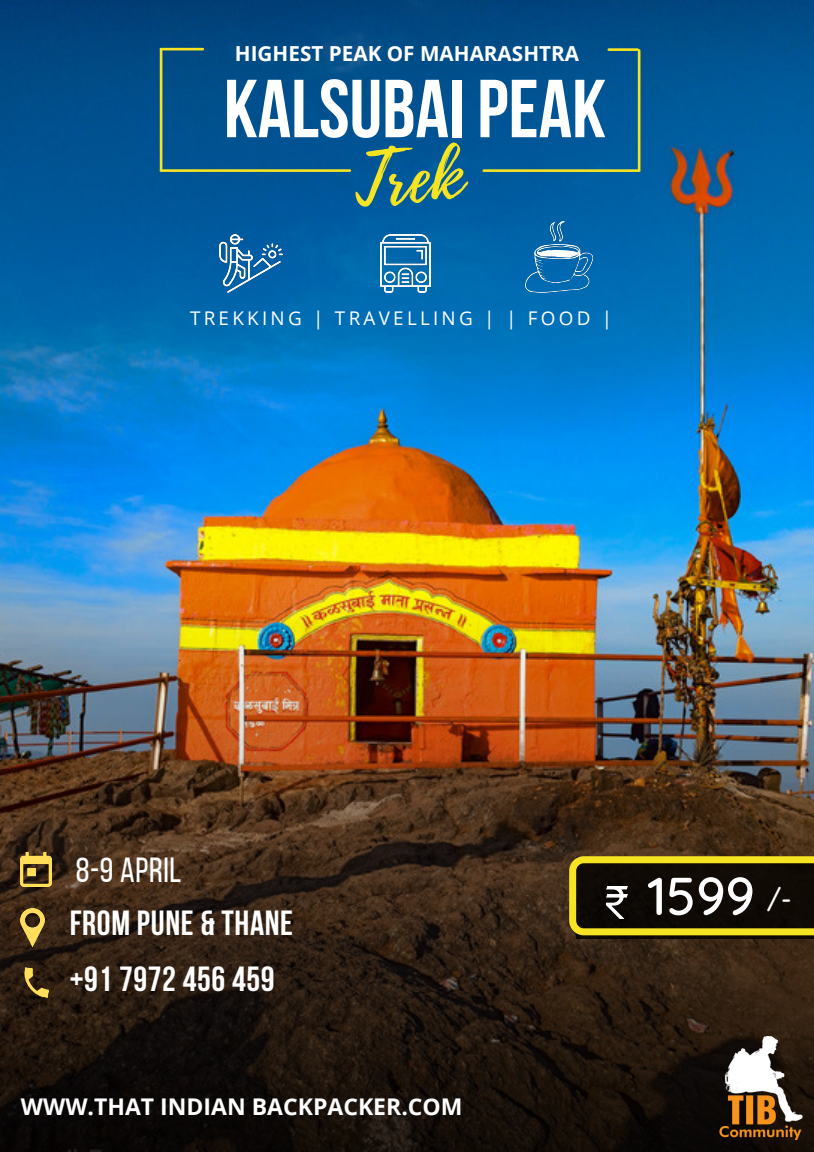
<style>
.page{position:relative;width:814px;height:1152px;background:#fff}
.page>*{position:absolute;margin:0;border:0;box-sizing:border-box;transform-origin:0 0}
.t1{font:700 81.99px "Bebas Neue";color:#fff}
.t2{font:69.56px "Playlist Script";color:#f6e422}
.t3{font:500 53.02px "Quicksand";color:#fff}
.t4{font:700 34.74px "Bebas Neue";letter-spacing:.02em;color:#fff}
.t5{font:34.74px "Bebas Neue";letter-spacing:.02em;color:#fff}
.t6{font:500 26.6px "Quicksand";color:#fff}
.t7{font:700 23.01px "Open Sans";color:#fff}
.t8{font:700 20.74px "Open Sans";color:#fff}
.t9{font:18.81px "Open Sans";letter-spacing:.175em;color:#fff}
</style>
<div class="page">
<img style="left:0;top:0;width:814px;height:588px">
<hr style="left:638px;top:50px;width:2px;height:119px;background:#f6e422">
<hr style="left:484px;top:169px;width:155px;height:3px;background:#f6e422">
<hr style="left:161px;top:169px;width:189px;height:3px;background:#f6e422">
<hr style="left:160px;top:50px;width:2px;height:119px;background:#f6e422">
<hr style="left:161px;top:48px;width:42px;height:2px;background:#f6e422">
<hr style="left:609px;top:48px;width:28px;height:3px;background:#f6e422">
<img style="left:219px;top:235px;width:63px;height:57px">
<img style="left:525px;top:221px;width:68px;height:71px">
<img style="left:381px;top:235px;width:49px;height:57px">
<img style="left:0;top:588px;width:814px;height:563px">
<div style="left:576px;top:857px;width:238px;height:81px;background:linear-gradient(to right,#564e0e,#60560e)"></div>
<img style="left:21px;top:908px;width:23px;height:38px">
<svg style="left:569px;top:856px;width:245px;height:79px;background:#3e360b"></svg>
<img style="left:607px;top:886px;width:21px;height:31px">
<img style="left:21px;top:852px;width:31px;height:34px">
<svg style="left:21px;top:966px;width:31px;height:31px"></svg>
<img style="left:718px;top:1036px;width:86px;height:103px">
<p class="t8" style="left:235px;top:38px;width:346px">HIGHEST PEAK OF MAHARASHTRA</p>
<h1 class="t1" style="left:224px;top:76px;width:384px">KALSUBAI PEAK</h1>
<h2 class="t2" style="left:355px;top:128px;width:109px">Trek</h2>
<p class="t9" style="left:190px;top:305px;width:424px">TREKKING | TRAVELLING | | FOOD |</p>
<h3 class="t5" style="left:76px;top:855px;width:107px">8-9 APRIL</h3>
<h3 class="t4" style="left:70px;top:909px;width:225px">FROM PUNE &amp; THANE</h3>
<h3 class="t4" style="left:70px;top:964px;width:207px">+91 7972 456 459</h3>
<p class="t7" style="left:21px;top:1089px;width:443px">WWW.THAT INDIAN BACKPACKER.COM</p>
<h3 class="t3" style="left:647px;top:861px;width:109px">1599</h3>
<p class="t6" style="left:766px;top:880px;width:27px">/-</p>
</div>
